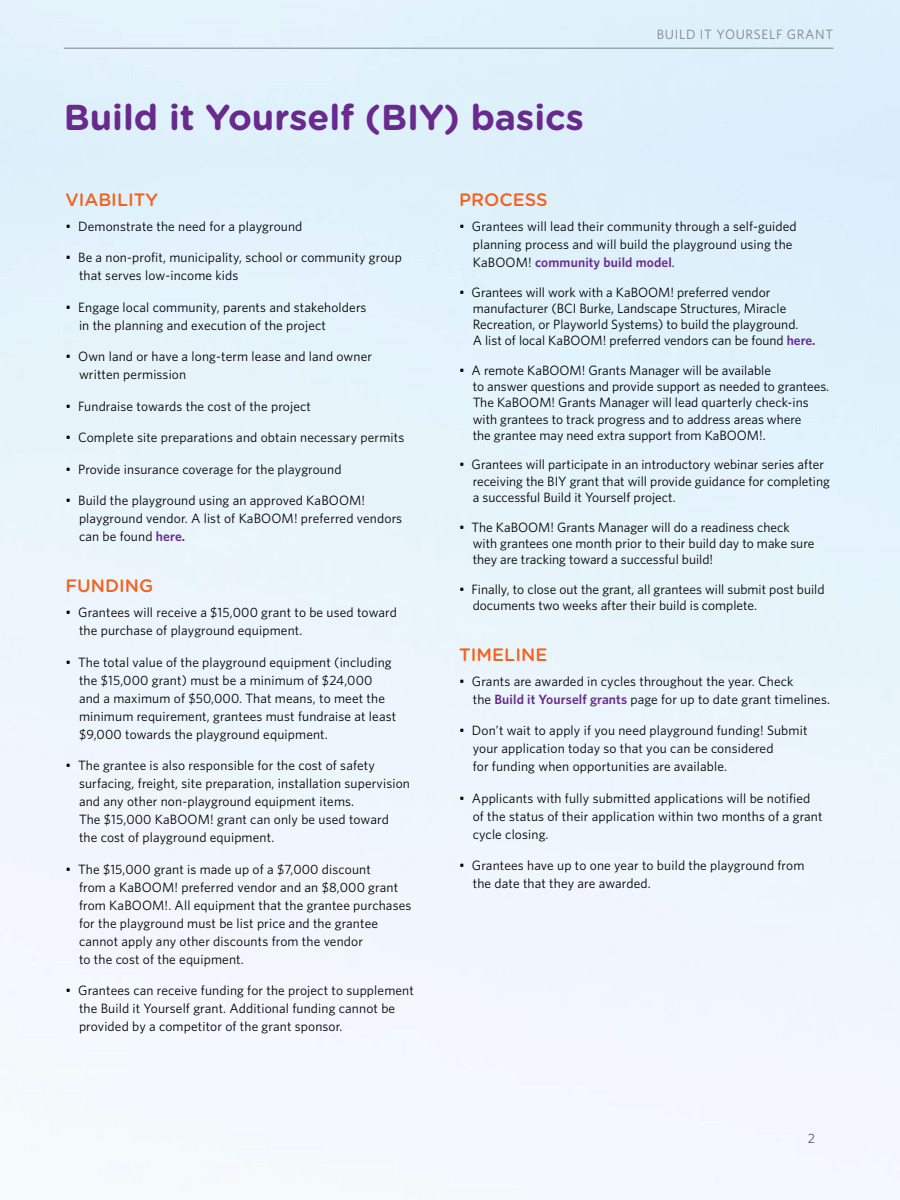
<style>
.page{position:relative;width:900px;height:1200px;background:#fff}
.page>*{position:absolute;margin:0;border:0;box-sizing:border-box;transform-origin:0 0}
.t1{font:700 36px "Gotham Rounded";color:#682b8d}
.t2{font:500 18px "Gotham Rounded";color:#f26322}
.t3{font:13.5px/18px "Whitney";letter-spacing:.01em;color:#000}
.t4{font:13.5px "Whitney";letter-spacing:.05em;color:#595959}
.s1{font-weight:600;color:#682b8d}
</style>
<div class="page">
<hr style="left:64px;top:48px;width:769px;height:1px;background:#595959">
<h1 class="t1" style="left:64px;top:91px;width:522px">Build it Yourself (BIY) basics</h1>
<p class="t4" style="left:657px;top:26px;width:178px">BUILD IT YOURSELF GRANT</p>
<h2 class="t2" style="left:66px;top:187px;width:94px">VIABILITY</h2>
<p class="t3" style="left:66px;top:217px;width:238px">• Demonstrate the need for a playground</p>
<p class="t3" style="left:79px;top:248px;width:324px;text-indent:-14px">• Be a non-profit, municipality, school or community group that serves low-income kids</p>
<p class="t3" style="left:79px;top:298px;width:289px;text-indent:-14px">• Engage local community, parents and stakeholders in the planning and execution of the project</p>
<p class="t3" style="left:79px;top:347px;width:295px;text-indent:-14px">• Own land or have a long-term lease and land owner written permission</p>
<p class="t3" style="left:66px;top:397px;width:247px">• Fundraise towards the cost of the project</p>
<p class="t3" style="left:66px;top:428px;width:340px">• Complete site preparations and obtain necessary permits</p>
<p class="t3" style="left:66px;top:460px;width:278px">• Provide insurance coverage for the playground</p>
<p class="t3" style="left:79px;top:491px;width:325px;text-indent:-14px">• Build the playground using an approved KaBOOM! playground vendor. A list of KaBOOM! preferred vendors can be found <span class="s1">here.</span></p>
<h2 class="t2" style="left:66px;top:573px;width:89px">FUNDING</h2>
<p class="t3" style="left:79px;top:603px;width:319px;text-indent:-14px">• Grantees will receive a $15,000 grant to be used toward the purchase of playground equipment.</p>
<p class="t3" style="left:79px;top:653px;width:319px;text-indent:-14px">• The total value of the playground equipment (including the $15,000 grant) must be a minimum of $24,000 and a maximum of $50,000. That means, to meet the minimum requirement, grantees must fundraise at least $9,000 towards the playground equipment.</p>
<p class="t3" style="left:79px;top:756px;width:332px;text-indent:-14px">• The grantee is also responsible for the cost of safety surfacing, freight, site preparation, installation supervision and any other non-playground equipment items.<br>The $15,000 KaBOOM! grant can only be used toward the cost of playground equipment.</p>
<p class="t3" style="left:79px;top:860px;width:334px;text-indent:-14px">• The $15,000 grant is made up of a $7,000 discount<br>from a KaBOOM! preferred vendor and an $8,000 grant from KaBOOM!. All equipment that the grantee purchases for the playground must be list price and the grantee cannot apply any other discounts from the vendor<br>to the cost of the equipment.</p>
<p class="t3" style="left:79px;top:981px;width:336px;text-indent:-14px">• Grantees can receive funding for the project to supplement the Build it Yourself grant. Additional funding cannot be provided by a competitor of the grant sponsor.</p>
<h2 class="t2" style="left:459px;top:187px;width:90px">PROCESS</h2>
<p class="t3" style="left:473px;top:217px;width:326px;text-indent:-14px">• Grantees will lead their community through a self-guided planning process and will build the playground using the<br>KaBOOM! <span class="s1">community build model</span>.</p>
<p class="t3" style="left:473px;top:283px;width:344px;line-height:16.2px;text-indent:-14px">• Grantees will work with a KaBOOM! preferred vendor manufacturer (BCI Burke, Landscape Structures, Miracle Recreation, or Playworld Systems) to build the playground.<br>A list of local KaBOOM! preferred vendors can be found <span class="s1">here.</span></p>
<p class="t3" style="left:473px;top:362px;width:358px;line-height:16.2px;text-indent:-14px">• A remote KaBOOM! Grants Manager will be available<br>to answer questions and provide support as needed to grantees.<br>The KaBOOM! Grants Manager will lead quarterly check-ins with grantees to track progress and to address areas where<br>the grantee may need extra support from KaBOOM!.</p>
<p class="t3" style="left:473px;top:456px;width:359px;line-height:16.2px;text-indent:-14px">• Grantees will participate in an introductory webinar series after receiving the BIY grant that will provide guidance for completing a successful Build it Yourself project.</p>
<p class="t3" style="left:473px;top:518px;width:343px;line-height:16.2px;text-indent:-14px">• The KaBOOM! Grants Manager will do a readiness check with grantees one month prior to their build day to make sure they are tracking toward a successful build!</p>
<p class="t3" style="left:473px;top:580px;width:353px;line-height:16.2px;text-indent:-14px">• Finally, to close out the grant, all grantees will submit post build documents two weeks after their build is complete.</p>
<h2 class="t2" style="left:459px;top:642px;width:90px">TIMELINE</h2>
<p class="t3" style="left:473px;top:672px;width:359px;text-indent:-14px">• Grants are awarded in cycles throughout the year. Check<br>the <span class="s1">Build it Yourself grants</span> page for up to date grant timelines.</p>
<p class="t3" style="left:473px;top:721px;width:336px;text-indent:-14px">• Don’t wait to apply if you need playground funding! Submit your application today so that you can be considered<br>for funding when opportunities are available.</p>
<p class="t3" style="left:473px;top:789px;width:351px;text-indent:-14px">• Applicants with fully submitted applications will be notified of the status of their application within two months of a grant cycle closing.</p>
<p class="t3" style="left:473px;top:856px;width:333px;text-indent:-14px">• Grantees have up to one year to build the playground from the date that they are awarded.</p>
<p class="t4" style="left:808px;top:1129px;width:9px">2</p>
</div>
